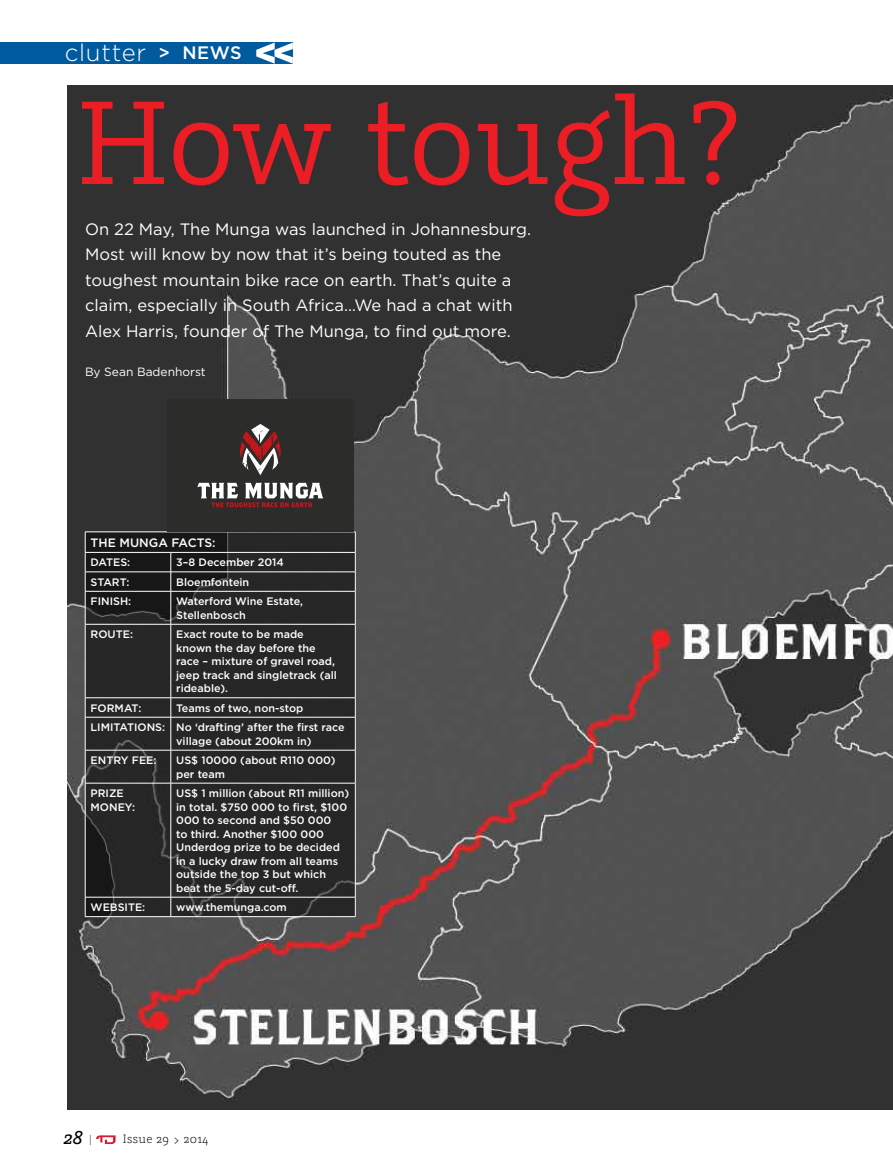
<style>
.page{position:relative;width:893px;height:1174px;background:#fff}
.page>*{position:absolute;margin:0;border:0;box-sizing:border-box;transform-origin:0 0}
.t1{font:133.5px "Graublau Slab";letter-spacing:-.01em;color:#eb1d25}
.t2{font:300 24px "Gotham";letter-spacing:.03em;color:#fff}
.t3{font:italic 21px "Graublau Slab";color:#000}
.t4{font:16.5px/25.5px "Gotham";color:#fff}
.t5{font:300 13.5px "Graublau Slab";letter-spacing:.02em;color:#000}
.t6{font:500 12.15px "Gotham";color:#fff}
.t7{font:12px "Gotham";color:#fff}
.t8{font:500 10.8px/13.5px "Gotham";color:#fff}
.s1{font-weight:500;font-size:18px}
.s2{font-weight:200;font-style:normal;font-size:13.5px}
</style>
<div class="page">
<svg style="left:96px;top:1135px;width:20px;height:9px"></svg>
<img style="left:68px;top:85px;width:825px;height:1024px">
<div style="left:0;top:43px;width:293px;height:21px;background:#005b9e"></div>
<svg style="left:256px;top:43px;width:37px;height:21px"></svg>
<svg style="left:86px;top:531px;width:270px;height:385px;fill:#262626"></svg>
<hr style="left:85px;top:531px;width:86px;height:1px;background:#fff">
<hr style="left:171px;top:531px;width:184px;height:1px;background:#fff">
<hr style="left:85px;top:552px;width:86px;height:1px;background:#fff">
<hr style="left:171px;top:552px;width:184px;height:1px;background:#fff">
<hr style="left:85px;top:571px;width:86px;height:1px;background:#fff">
<svg style="left:85px;top:532px;width:1px;height:59px"></svg>
<hr style="left:171px;top:571px;width:184px;height:1px;background:#fff">
<svg style="left:171px;top:552px;width:1px;height:39px"></svg>
<svg style="left:355px;top:532px;width:1px;height:59px"></svg>
<hr style="left:85px;top:591px;width:86px;height:1px;background:#fff">
<hr style="left:85px;top:591px;width:1px;height:33px;background:#fff">
<hr style="left:171px;top:591px;width:184px;height:1px;background:#fff">
<hr style="left:171px;top:591px;width:1px;height:33px;background:#fff">
<hr style="left:355px;top:591px;width:1px;height:33px;background:#fff">
<hr style="left:85px;top:624px;width:86px;height:1px;background:#fff">
<hr style="left:85px;top:624px;width:1px;height:73px;background:#fff">
<hr style="left:171px;top:624px;width:184px;height:1px;background:#fff">
<hr style="left:171px;top:624px;width:1px;height:73px;background:#fff">
<hr style="left:355px;top:624px;width:1px;height:73px;background:#fff">
<hr style="left:85px;top:697px;width:86px;height:1px;background:#fff">
<svg style="left:85px;top:698px;width:1px;height:19px"></svg>
<hr style="left:171px;top:697px;width:184px;height:1px;background:#fff">
<svg style="left:171px;top:698px;width:1px;height:19px"></svg>
<svg style="left:355px;top:698px;width:1px;height:19px"></svg>
<hr style="left:85px;top:717px;width:86px;height:1px;background:#fff">
<hr style="left:85px;top:717px;width:1px;height:33px;background:#fff">
<hr style="left:171px;top:717px;width:184px;height:1px;background:#fff">
<hr style="left:171px;top:717px;width:1px;height:33px;background:#fff">
<hr style="left:355px;top:717px;width:1px;height:33px;background:#fff">
<hr style="left:85px;top:750px;width:86px;height:1px;background:#fff">
<hr style="left:85px;top:750px;width:1px;height:33px;background:#fff">
<hr style="left:171px;top:750px;width:184px;height:1px;background:#fff">
<hr style="left:171px;top:750px;width:1px;height:33px;background:#fff">
<hr style="left:355px;top:750px;width:1px;height:33px;background:#fff">
<hr style="left:85px;top:783px;width:86px;height:1px;background:#fff">
<hr style="left:85px;top:783px;width:1px;height:114px;background:#fff">
<hr style="left:171px;top:783px;width:184px;height:1px;background:#fff">
<hr style="left:171px;top:783px;width:1px;height:114px;background:#fff">
<hr style="left:355px;top:783px;width:1px;height:114px;background:#fff">
<hr style="left:85px;top:897px;width:86px;height:1px;background:#fff">
<svg style="left:85px;top:897px;width:1px;height:19px"></svg>
<hr style="left:171px;top:897px;width:184px;height:1px;background:#fff">
<svg style="left:171px;top:897px;width:1px;height:19px"></svg>
<svg style="left:355px;top:897px;width:1px;height:19px"></svg>
<hr style="left:85px;top:916px;width:86px;height:1px;background:#fff">
<hr style="left:171px;top:916px;width:184px;height:1px;background:#fff">
<div style="left:167px;top:400px;width:187px;height:131px;background:#2c2c2b"></div>
<svg style="left:240px;top:424px;width:41px;height:51px"></svg>
<svg style="left:197px;top:483px;width:126px;height:24px"></svg>
<h2 class="t2" style="left:65px;top:37px;width:178px">clutter <span class="s1">&gt; NEWS</span></h2>
<h1 class="t1" style="left:77px;top:62px;width:664px">How tough?</h1>
<p class="t4" style="left:85px;top:216px;width:447px">On 22 May, The Munga was launched in Johannesburg.<br>Most will know by now that it’s being touted as the toughest mountain bike race on earth. That’s quite a claim, especially in South Africa…We had a chat with Alex Harris, founder of The Munga, to find out more.</p>
<p class="t7" style="left:85px;top:364px;width:122px">By Sean Badenhorst</p>
<p class="t6" style="left:91px;top:535px;width:126px">THE MUNGA FACTS:</p>
<p class="t8" style="left:91px;top:556px;width:41px">DATES:</p>
<p class="t8" style="left:176px;top:556px;width:109px">3–8 December 2014</p>
<p class="t8" style="left:91px;top:575px;width:40px">START:</p>
<p class="t8" style="left:176px;top:575px;width:75px">Bloemfontein</p>
<p class="t8" style="left:91px;top:594px;width:42px">FINISH:</p>
<p class="t8" style="left:176px;top:594px;width:128px">Waterford Wine Estate,<br>Stellenbosch</p>
<p class="t8" style="left:91px;top:627px;width:44px">ROUTE:</p>
<p class="t8" style="left:176px;top:627px;width:162px">Exact route to be made known the day before the race – mixture of gravel road, jeep track and singletrack (all rideable).</p>
<p class="t8" style="left:91px;top:701px;width:52px">FORMAT:</p>
<p class="t8" style="left:91px;top:698px;width:256px;line-height:19.5px;text-indent:86px">Teams of two, non-stop<br>LIMITATIONS: No ‘drafting’ after the first race</p>
<p class="t8" style="left:176px;top:734px;width:137px">village (about 200km in)</p>
<p class="t8" style="left:91px;top:753px;width:67px">ENTRY FEE:</p>
<p class="t8" style="left:176px;top:753px;width:161px">US$ 10000 (about R110 000) per team</p>
<p class="t8" style="left:91px;top:786px;width:46px">PRIZE<br>MONEY:</p>
<p class="t8" style="left:176px;top:786px;width:175px">US$ 1 million (about R11 million) in total. $750 000 to first, $100<br>000 to second and $50 000<br>to third. Another $100 000<br>Underdog prize to be decided in a lucky draw from all teams outside the top 3 but which beat the 5-day cut-off.</p>
<p class="t8" style="left:91px;top:900px;width:56px">WEBSITE:</p>
<p class="t8" style="left:176px;top:900px;width:112px">www.themunga.com</p>
<h3 class="t3" style="left:64px;top:1125px;width:30px">28 <span class="s2">|</span></h3>
<p class="t5" style="left:123px;top:1131px;width:87px">Issue 29 &gt; 2014</p>
</div>
